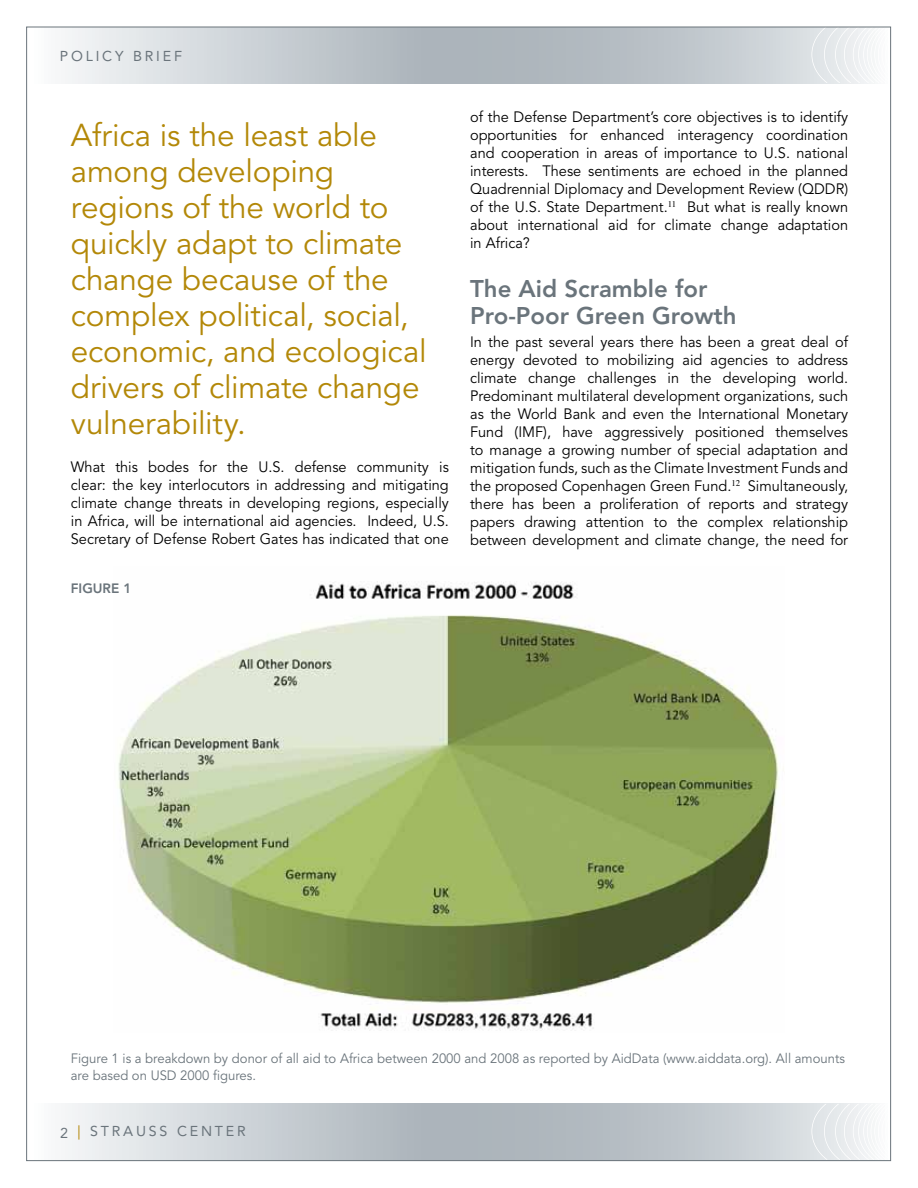
<style>
.page{position:relative;width:918px;height:1188px;background:#fff}
.page>*{position:absolute;margin:0;border:0;box-sizing:border-box;transform-origin:0 0}
.t1{font:31.5px/36px "Avenir LT Std";letter-spacing:-.01em;color:#b38808}
.t2{font:800 24px/27px "Avenir LT Std";color:#6a747b}
.t3{font:15px/18px "Avenir LT Std";color:#000;text-align:justify}
.t4{font:14.25px "Avenir LT Std";letter-spacing:.195em;color:#6a747b}
.t5{font:13.5px/16.2px "Avenir LT Std";color:#6a747b}
.t6{font:800 13.5px "Avenir LT Std";color:#6a747b}
.s1{color:#b38808}
</style>
<div class="page">
<svg style="left:65px;top:29px;width:746px;height:54px;background:#c3cacf"></svg>
<svg style="left:65px;top:1104px;width:746px;height:55px;background:#c3cacf"></svg>
<svg style="left:811px;top:29px;width:64px;height:54px"></svg>
<svg style="left:811px;top:1104px;width:64px;height:55px"></svg>
<img style="left:118px;top:581px;width:661px;height:450px">
<p class="t4" style="left:60px;top:48px;width:123px">P OLI CY B RI EF</p>
<h1 class="t1" style="left:71px;top:118px;width:357px">Africa is the least able among developing regions of the world to quickly adapt to climate change because of the complex political, social, economic, and ecological drivers of climate change vulnerability.</h1>
<p class="t3" style="left:71px;top:458px;width:380px">What this bodes for the U.S. defense community is clear: the key interlocutors in addressing and mitigating climate change threats in developing regions, especially in Africa, will be international aid agencies. Indeed, U.S.<br>Secretary of Defense Robert Gates has indicated that one</p>
<p class="t6" style="left:71px;top:580px;width:62px">Figure 1</p>
<p class="t3" style="left:470px;top:109px;width:380px">of the Defense Department’s core objectives is to identify opportunities for enhanced interagency coordination and cooperation in areas of importance to U.S. national interests. These sentiments are echoed in the planned Quadrennial Diplomacy and Development Review (QDDR) of the U.S. State Department.<sup>11</sup> But what is really known about international aid for climate change adaptation in Africa?</p>
<h2 class="t2" style="left:470px;top:276px;width:268px">The Aid Scramble for<br>Pro-Poor Green Growth</h2>
<p class="t3" style="left:470px;top:333px;width:380px">In the past several years there has been a great deal of energy devoted to mobilizing aid agencies to address climate change challenges in the developing world.<br>Predominant multilateral development organizations, such as the World Bank and even the International Monetary Fund (IMF), have aggressively positioned themselves to manage a growing number of special adaptation and mitigation funds, such as the Climate Investment Funds and the proposed Copenhagen Green Fund.<sup>12</sup> Simultaneously, there has been a proliferation of reports and strategy papers drawing attention to the complex relationship between development and climate change, the need for</p>
<p class="t5" style="left:71px;top:1051px;width:776px">Figure 1 is a breakdown by donor of all aid to Africa between 2000 and 2008 as reported by AidData (www.aiddata.org). All amounts are based on USD 2000 figures.</p>
<p class="t4" style="left:60px;top:1123px;width:187px">2 <span class="s1">|</span> STRAU SS CENTER</p>
</div>
